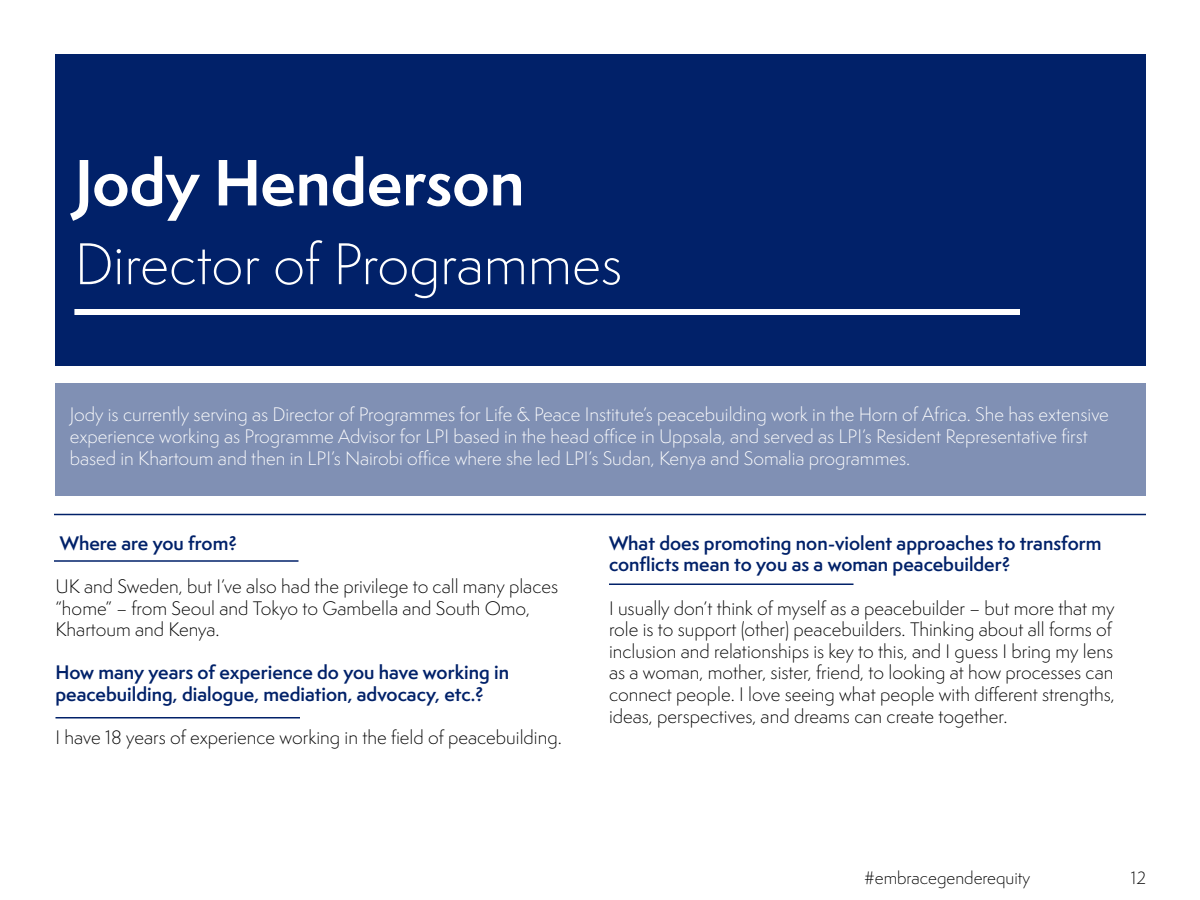
<style>
.page{position:relative;width:1200px;height:900px;background:#fff}
.page>*{position:absolute;margin:0;border:0;box-sizing:border-box;transform-origin:0 0}
.Name{font:700 60px "Semplicita Pro";color:#fff}
.t1{font:300 54px "Semplicita Pro";color:#fff}
.Body{font:300 18px/21.6px "Semplicita Pro";color:#000}
.Body-2{font:300 18px/21.6px "Semplicita Pro";color:#fff}
.Body-3{font:600 18px/21.6px "Semplicita Pro";color:#012169}
.t2{font:300 16.5px "Semplicita Pro";color:#000}
</style>
<div class="page">
<div style="left:56px;top:54px;width:1090px;height:311px;background:#012169"></div>
<div style="left:56px;top:383px;width:1090px;height:113px;background:#8090b4"></div>
<div style="left:74px;top:309px;width:946px;height:6px;background:#fff"></div>
<hr style="left:54px;top:514px;width:1092px;height:1px;background:#012169">
<hr style="left:54px;top:560px;width:244px;height:2px;background:#012169">
<hr style="left:56px;top:717px;width:244px;height:1px;background:#012169">
<hr style="left:609px;top:584px;width:245px;height:1px;background:#012169">
<p class="Name" style="left:75px;top:138px;width:451px">Jody Henderson</p>
<p class="t1" style="left:74px;top:228px;width:549px">Director of Programmes</p>
<p class="Body-2" style="left:70px;top:404px;width:1041px">Jody is currently serving as Director of Programmes for Life &amp; Peace Institute’s peacebuilding work in the Horn of Africa. She has extensive experience working as Programme Advisor for LPI based in the head office in Uppsala, and served as LPI’s Resident Representative first based in Khartoum and then in LPI’s Nairobi office where she led LPI’s Sudan, Kenya and Somalia programmes.</p>
<p class="Body-3" style="left:60px;top:532px;width:179px">Where are you from?</p>
<p class="Body" style="left:56px;top:575px;width:504px">UK and Sweden, but I’ve also had the privilege to call many places “home” – from Seoul and Tokyo to Gambella and South Omo,<br>Khartoum and Kenya.</p>
<p class="Body-3" style="left:56px;top:662px;width:455px">How many years of experience do you have working in peacebuilding, dialogue, mediation, advocacy, etc.?</p>
<p class="Body" style="left:56px;top:727px;width:508px">I have 18 years of experience working in the field of peacebuilding.</p>
<p class="Body-3" style="left:609px;top:532px;width:494px">What does promoting non-violent approaches to transform conflicts mean to you as a woman peacebuilder?</p>
<p class="Body" style="left:609px;top:597px;width:507px">I usually don’t think of myself as a peacebuilder – but more that my role is to support (other) peacebuilders. Thinking about all forms of inclusion and relationships is key to this, and I guess I bring my lens as a woman, mother, sister, friend, to looking at how processes can connect people. I love seeing what people with different strengths, ideas, perspectives, and dreams can create together.</p>
<p class="t2" style="left:864px;top:867px;width:168px">#embracegenderequity</p>
<p class="t2" style="left:1131px;top:867px;width:17px">12</p>
</div>
